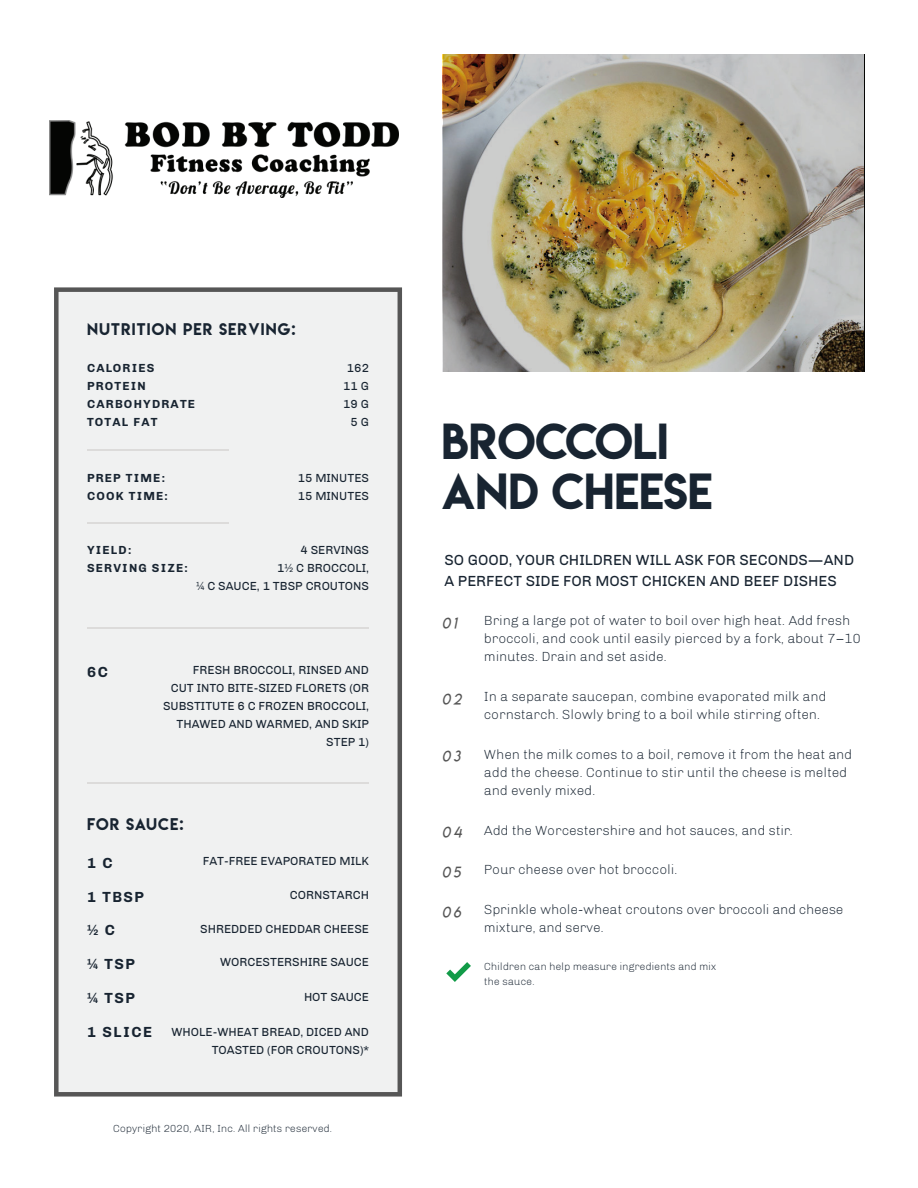
<style>
.page{position:relative;width:918px;height:1188px;background:#fff}
.page>*{position:absolute;margin:0;border:0;box-sizing:border-box;transform-origin:0 0}
.t1{font:45px/49.5px "Lemon Milk";color:#182431}
.t2{font:15px/21px "Chivo";color:#182431}
.t3{font:15px "Lemon Milk";letter-spacing:.075em;color:#182431}
.t4{font:700 15px "Chivo";letter-spacing:.1em;color:#182431}
.t5{font:15px "Lemon Milklightitalic";letter-spacing:.2em;color:#565656}
.t6{font:300 13.5px/18px "Chivo";color:#182431}
.t7{font:12px/18px "Chivo";color:#182431;text-align:right}
.t8{font:700 12px/18px "Chivo";letter-spacing:.1em;color:#182431}
.t9{font:300 10.5px/15px "Chivo";color:#182431}
</style>
<div class="page">
<img style="left:443px;top:54px;width:421px;height:317px">
<div style="left:54px;top:287px;width:348px;height:810px;background:#f0f1f1"></div>
<hr style="left:87px;top:449px;width:141px;height:2px;background:#dcdbda">
<hr style="left:87px;top:628px;width:282px;height:1px;background:#dcdbda">
<hr style="left:87px;top:783px;width:282px;height:1px;background:#dcdbda">
<hr style="left:87px;top:522px;width:141px;height:2px;background:#dcdbda">
<svg style="left:446px;top:962px;width:25px;height:20px"></svg>
<img style="left:50px;top:120px;width:349px;height:78px">
<p class="t3" style="left:87px;top:318px;width:210px">NUTRITION PER SERVING:</p>
<p class="t8" style="left:87px;top:359px;width:110px">CALORIES<br>PROTEIN<br>CARBOHYDRATE<br>TOTAL FAT</p>
<p class="t7" style="left:343px;top:359px;width:27px">162<br>11 G<br>19 G<br>5 G</p>
<p class="t8" style="left:87px;top:468px;width:82px">PREP TIME:<br>COOK TIME:</p>
<p class="t7" style="left:298px;top:468px;width:73px;text-align:left">15 MINUTES<br>15 MINUTES</p>
<p class="t8" style="left:87px;top:541px;width:102px">YIELD:<br>SERVING SIZE:</p>
<p class="t7" style="left:196px;top:541px;width:174px">4 SERVINGS<br>1½ C BROCCOLI,<br>¼ C SAUCE, 1 TBSP CROUTONS</p>
<p class="t4" style="left:87px;top:663px;width:22px">6C</p>
<p class="t7" style="left:163px;top:661px;width:208px">FRESH BROCCOLI, RINSED AND<br>CUT INTO BITE-SIZED FLORETS (OR<br>SUBSTITUTE 6 C FROZEN BROCCOLI,<br>THAWED AND WARMED, AND SKIP<br>STEP 1)</p>
<p class="t3" style="left:87px;top:814px;width:98px">FOR SAUCE:</p>
<p class="t4" style="left:87px;top:854px;width:27px">1 C</p>
<p class="t7" style="left:203px;top:852px;width:168px">FAT-FREE EVAPORATED MILK</p>
<p class="t4" style="left:87px;top:888px;width:58px">1 TBSP</p>
<p class="t7" style="left:290px;top:886px;width:81px">CORNSTARCH</p>
<p class="t4" style="left:87px;top:921px;width:30px">½ C</p>
<p class="t7" style="left:200px;top:920px;width:170px">SHREDDED CHEDDAR CHEESE</p>
<p class="t4" style="left:87px;top:955px;width:49px">¼ TSP</p>
<p class="t7" style="left:220px;top:953px;width:150px">WORCESTERSHIRE SAUCE</p>
<p class="t4" style="left:87px;top:989px;width:49px">¼ TSP</p>
<p class="t7" style="left:304px;top:987px;width:67px">HOT SAUCE</p>
<p class="t4" style="left:87px;top:1023px;width:67px">1 SLICE</p>
<p class="t7" style="left:172px;top:1023px;width:199px">WHOLE-WHEAT BREAD, DICED AND<br>TOASTED (FOR CROUTONS)*</p>
<p class="t9" style="left:113px;top:1121px;width:221px">Copyright 2020, AIR, Inc. All rights reserved.</p>
<h1 class="t1" style="left:442px;top:417px;width:272px">BROCCOLI<br>AND CHEESE</h1>
<p class="t2" style="left:445px;top:550px;width:411px">SO GOOD, YOUR CHILDREN WILL ASK FOR SECONDS—AND<br>A PERFECT SIDE FOR MOST CHICKEN AND BEEF DISHES</p>
<p class="t5" style="left:442px;top:614px;width:16px">01</p>
<p class="t6" style="left:484px;top:612px;width:378px">Bring a large pot of water to boil over high heat. Add fresh broccoli, and cook until easily pierced by a fork, about 7–10 minutes. Drain and set aside.</p>
<p class="t5" style="left:442px;top:690px;width:21px">02</p>
<p class="t6" style="left:484px;top:688px;width:344px">In a separate saucepan, combine evaporated milk and cornstarch. Slowly bring to a boil while stirring often.</p>
<p class="t5" style="left:442px;top:747px;width:20px">03</p>
<p class="t6" style="left:484px;top:745px;width:370px">When the milk comes to a boil, remove it from the heat and add the cheese. Continue to stir until the cheese is melted and evenly mixed.</p>
<p class="t5" style="left:442px;top:823px;width:21px">04</p>
<p class="t6" style="left:484px;top:821px;width:310px">Add the Worcestershire and hot sauces, and stir.</p>
<p class="t5" style="left:442px;top:863px;width:20px">05</p>
<p class="t6" style="left:484px;top:861px;width:195px">Pour cheese over hot broccoli.</p>
<p class="t5" style="left:442px;top:903px;width:20px">06</p>
<p class="t6" style="left:484px;top:900px;width:361px">Sprinkle whole-wheat croutons over broccoli and cheese mixture, and serve.</p>
<p class="t9" style="left:484px;top:959px;width:234px">Children can help measure ingredients and mix the sauce.</p>
</div>
